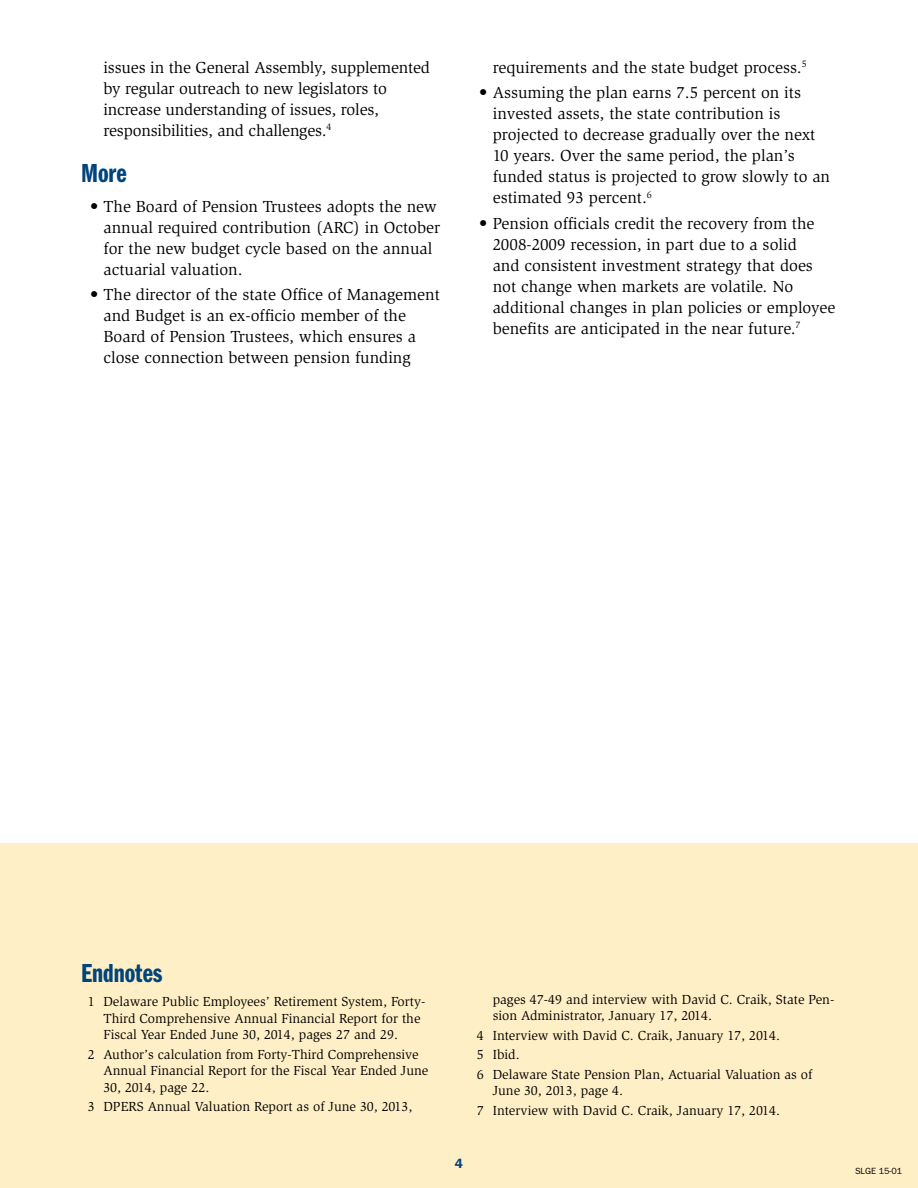
<style>
.page{position:relative;width:918px;height:1188px;background:#fff}
.page>*{position:absolute;margin:0;border:0;box-sizing:border-box;transform-origin:0 0}
.t1{font:27px "ITC Franklin Gothic Std Dm Cp";color:#00447c}
.t2{font:16.5px/21px "Slimbach Std";color:#000}
.t3{font:13.5px/16.5px "Slimbach Std";color:#000}
.t4{font:600 13.5px "ITC Franklin Gothic Std";color:#00447c}
.t5{font:9px "ITC Franklin Gothic Std";color:#000}
</style>
<div class="page">
<div style="left:0;top:843px;width:917px;height:345px;background:#ffefc6"></div>
<p class="t2" style="left:104px;top:57px;width:328px">issues in the General Assembly, supplemented by regular outreach to new legislators to increase understanding of issues, roles, responsibilities, and challenges.<sup>4</sup></p>
<h1 class="t1" style="left:81px;top:158px;width:47px">More</h1>
<p class="t2" style="left:103px;top:196px;width:338px;text-indent:-13px">• The Board of Pension Trustees adopts the new annual required contribution (ARC) in October for the new budget cycle based on the annual actuarial valuation.</p>
<p class="t2" style="left:103px;top:284px;width:338px;text-indent:-13px">• The director of the state Office of Management and Budget is an ex-officio member of the Board of Pension Trustees, which ensures a close connection between pension funding</p>
<p class="t2" style="left:493px;top:57px;width:315px">requirements and the state budget process.<sup>5</sup></p>
<p class="t2" style="left:493px;top:82px;width:339px;text-indent:-13px">• Assuming the plan earns 7.5 percent on its invested assets, the state contribution is projected to decrease gradually over the next 10 years. Over the same period, the plan’s funded status is projected to grow slowly to an estimated 93 percent.<sup>6</sup></p>
<p class="t2" style="left:493px;top:213px;width:344px;text-indent:-13px">• Pension officials credit the recovery from the 2008-2009 recession, in part due to a solid<br>and consistent investment strategy that does not change when markets are volatile. No additional changes in plan policies or employee benefits are anticipated in the near future.<sup>7</sup></p>
<h1 class="t1" style="left:81px;top:959px;width:83px">Endnotes</h1>
<p class="t3" style="left:104px;top:994px;width:323px;text-indent:-16px">1 Delaware Public Employees’ Retirement System, Forty-<br>Third Comprehensive Annual Financial Report for the<br>Fiscal Year Ended June 30, 2014, pages 27 and 29.</p>
<p class="t3" style="left:104px;top:1046px;width:326px;text-indent:-16px">2 Author’s calculation from Forty-Third Comprehensive<br>Annual Financial Report for the Fiscal Year Ended June<br>30, 2014, page 22.</p>
<p class="t3" style="left:88px;top:1099px;width:326px">3 DPERS Annual Valuation Report as of June 30, 2013,</p>
<p class="t3" style="left:493px;top:991px;width:343px">pages 47-49 and interview with David C. Craik, State Pen&shy;sion Administrator, January 17, 2014.</p>
<p class="t3" style="left:477px;top:1025px;width:337px;line-height:19.5px">4 Interview with David C. Craik, January 17, 2014.<br>5 Ibid.<br>6 Delaware State Pension Plan, Actuarial Valuation as of</p>
<p class="t3" style="left:477px;top:1081px;width:305px;line-height:19.5px;text-indent:16px">June 30, 2013, page 4.<br>7 Interview with David C. Craik, January 17, 2014.</p>
<p class="t4" style="left:455px;top:1155px;width:10px">4</p>
<p class="t5" style="left:855px;top:1166px;width:49px">SLGE 15-01</p>
</div>
